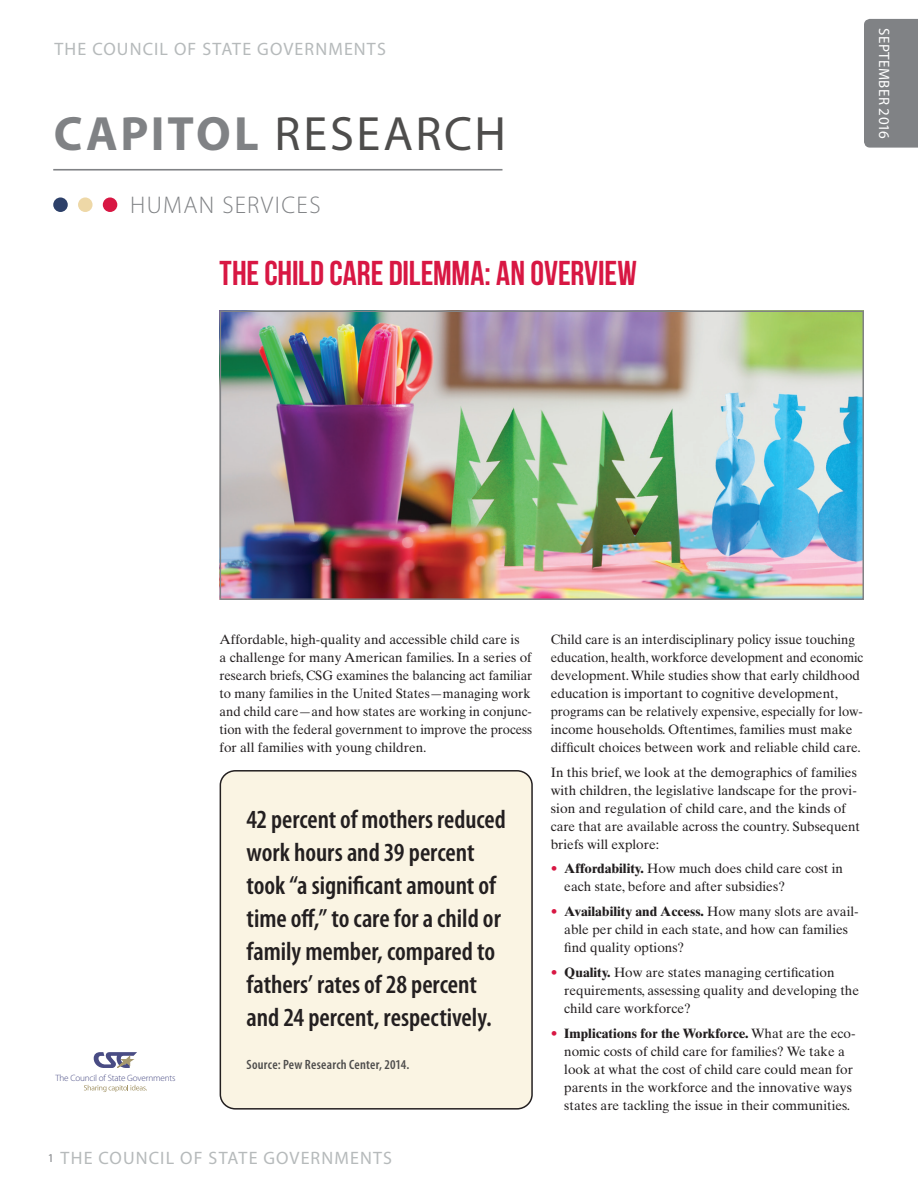
<style>
.page{position:relative;width:918px;height:1188px;background:#fff}
.page>*{position:absolute;margin:0;border:0;box-sizing:border-box;transform-origin:0 0}
.t1{font:48.3px "Myriad Pro";letter-spacing:.055em;color:#4e4d4c}
.t2{font:700 34.5px "Bebas Neue";letter-spacing:-.005em;color:#d81743}
.t3{font:600 condensed 26.25px/33px "Myriad Pro";color:#231f20}
.t4{font:300 24.15px "Myriad Pro";letter-spacing:.055em;color:#808285}
.t5{font:18px "Myriad Pro";letter-spacing:.065em;color:#b6babb}
.t6{font:15px "Myriad Pro";letter-spacing:.025em;color:#fff}
.t7{font:13.5px/18px "Times Ten LT";color:#231f20}
.t8{font:600 condensed 13.5px "Myriad Pro";letter-spacing:.02em;color:#4e4d4c}
.t9{font:300 9.15px "Myriad Pro";letter-spacing:-.015em;color:#494c84}
.s1{font-weight:700;color:#808285}
.s2{color:#d81743}
.s3{font-weight:700}
.s4{font-size:12px;color:#808285}
</style>
<div class="page">
<div style="left:864px;top:19px;width:54px;height:129px;background:#808285"></div>
<svg style="left:94px;top:1052px;width:43px;height:16px"></svg>
<svg style="left:84px;top:1085px;width:63px;height:7px"></svg>
<div style="left:53px;top:197px;width:15px;height:15px;background:#2d4069;border-radius:50%"></div>
<div style="left:78px;top:197px;width:15px;height:15px;background:#eed8a7;border-radius:50%"></div>
<div style="left:103px;top:197px;width:14px;height:15px;background:#d81743;border-radius:50%"></div>
<hr style="left:53px;top:169px;width:450px;height:2px;background:#808285">
<img style="left:223px;top:313px;width:638px;height:284px">
<div style="left:220px;top:310px;width:644px;height:290px;border:2px solid #808285"></div>
<div style="left:220px;top:771px;width:312px;height:338px;background:#faf4e3;border-radius:15px"></div>
<div style="left:220px;top:770px;width:313px;height:340px;border:2px solid #231f20;border-radius:15px"></div>
<h3 class="t5" style="left:54px;top:38px;width:333px">THE COUNCIL OF STATE GOVERNMENTS</h3>
<h1 class="t1" style="left:54px;top:105px;width:454px"><span class="s1">CAPITOL</span> RESEARCH</h1>
<h3 class="t4" style="left:130px;top:190px;width:192px">HUMAN SERVICES</h3>
<h2 class="t2" style="left:220px;top:254px;width:419px">THE CHILD CARE DILEMMA: AN OVERVIEW</h2>
<p class="t6" style="left:893px;top:28px;width:112px;rotate:90deg">SEPTEMBER 2016</p>
<p class="t9" style="left:55px;top:1072px;width:122px">The Council of State Governments</p>
<p class="t7" style="left:220px;top:630px;width:314px">Affordable, high-quality and accessible child care is<br>a challenge for many American families. In a series of research briefs, CSG examines the balancing act familiar to many families in the United States—managing work and child care—and how states are working in conjunc&shy;tion with the federal government to improve the process for all families with young children.</p>
<p class="t7" style="left:551px;top:630px;width:314px">Child care is an interdisciplinary policy issue touching education, health, workforce development and economic development. While studies show that early childhood education is important to cognitive development, programs can be relatively expensive, especially for low&shy;income households. Oftentimes, families must make difficult choices between work and reliable child care.</p>
<p class="t7" style="left:551px;top:763px;width:311px">In this brief, we look at the demographics of families with children, the legislative landscape for the provi&shy;sion and regulation of child care, and the kinds of care that are available across the country. Subsequent briefs will explore:</p>
<p class="t7" style="left:564px;top:860px;width:280px;text-indent:-14px"><span class="s2">•</span> <span class="s3">Affordability.</span> How much does child care cost in each state, before and after subsidies?</p>
<p class="t7" style="left:564px;top:902px;width:296px;text-indent:-14px"><span class="s2">•</span> <span class="s3">Availability and Access.</span> How many slots are avail&shy;able per child in each state, and how can families find quality options?</p>
<p class="t7" style="left:564px;top:963px;width:296px;text-indent:-14px"><span class="s2">•</span> <span class="s3">Quality.</span> How are states managing certification requirements, assessing quality and developing the child care workforce?</p>
<p class="t7" style="left:564px;top:1024px;width:293px;text-indent:-14px"><span class="s2">•</span> <span class="s3">Implications for the Workforce.</span> What are the eco&shy;nomic costs of child care for families? We take a look at what the cost of child care could mean for parents in the workforce and the innovative ways states are tackling the issue in their communities.</p>
<h3 class="t3" style="left:247px;top:802px;width:261px">42 percent of mothers reduced work hours and 39 percent took “a significant amount of time off,” to care for a child or family member, compared to fathers’ rates of 28 percent and 24 percent, respectively.</h3>
<p class="t8" style="left:247px;top:1056px;width:164px">Source: Pew Research Center, 2014.</p>
<h3 class="t5" style="left:48px;top:1147px;width:346px"><span class="s4">1</span> THE COUNCIL OF STATE GOVERNMENTS</h3>
</div>
